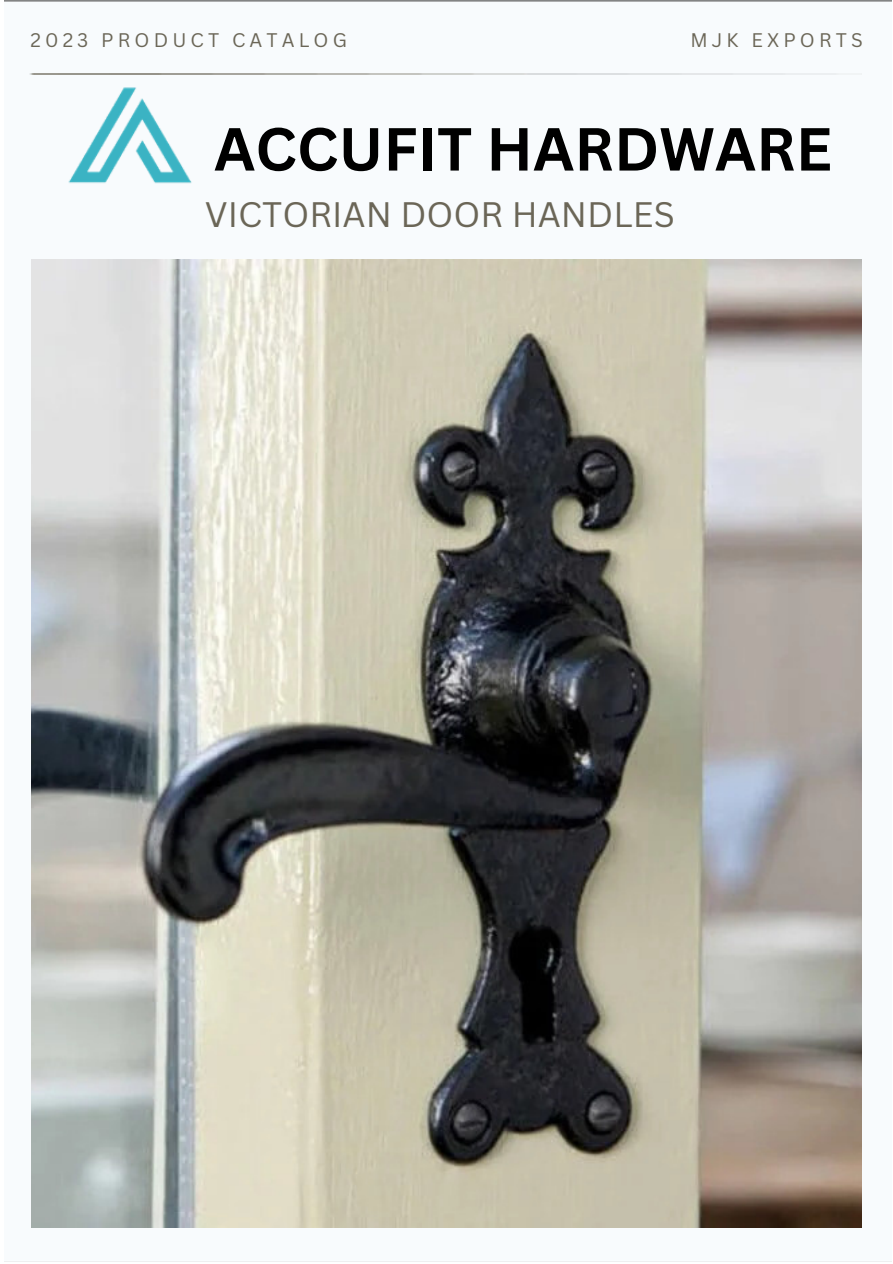
<style>
.page{position:relative;width:893px;height:1264px;background:#fff}
.page>*{position:absolute;margin:0;border:0;box-sizing:border-box;transform-origin:0 0}
.t1{font:700 59.4px "Canva Sans";color:#000}
.t2{font:34.5px "Canva Sans";color:#6b6657}
.t3{font:19.2px "Canva Sans";letter-spacing:.215em;color:#6b6657}
</style>
<div class="page">
<img style="left:4px;top:0;width:887px;height:1262px">
<img style="left:30px;top:73px;width:831px;height:2px">
<img style="left:66px;top:83px;width:128px;height:103px">
<img style="left:32px;top:259px;width:829px;height:968px">
<p class="t3" style="left:31px;top:26px;width:318px">2023 PRODUCT CATALOG</p>
<p class="t3" style="left:690px;top:26px;width:174px">MJK EXPORTS</p>
<p class="t1" style="left:214px;top:107px;width:619px">ACCUFIT HARDWARE</p>
<p class="t2" style="left:205px;top:190px;width:471px">VICTORIAN DOOR HANDLES</p>
</div>
